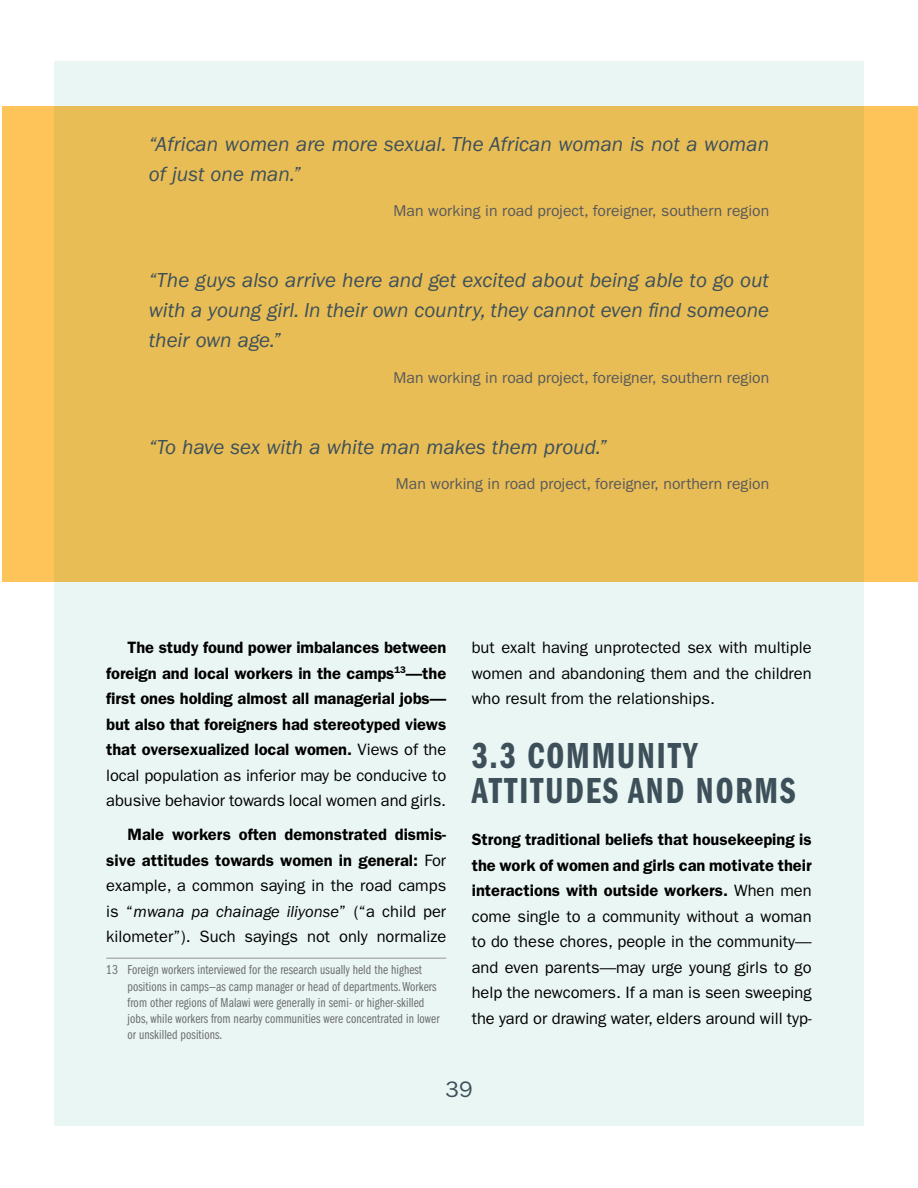
<style>
.page{position:relative;width:918px;height:1188px;background:#fff}
.page>*{position:absolute;margin:0;border:0;box-sizing:border-box;transform-origin:0 0}
.t1{font:37.5px/34.5px "ITC Franklin Gothic Std Dm Cp";letter-spacing:.05em;color:#3d505a}
.t2{font:22.5px "ITC Franklin Gothic Std";color:#3d505a}
.t3{font:italic 21px/30px "ITC Franklin Gothic Std";color:#3d505a}
.t4{font:16.5px/25.5px "ITC Franklin Gothic Std";color:#000;text-align:justify}
.t5{font:600 16.5px/25.5px "ITC Franklin Gothic Std";letter-spacing:-.005em;color:#000;text-align:justify}
.t6{font:15.75px "ITC Franklin Gothic Std";color:#58595b}
.t7{font:13.5px/16.2px "ITC Franklin Gothic Std Bk Cp";letter-spacing:.005em;color:#6d6e71}
.s1{font-weight:400}
.s2{font-weight:600}
.s3{font-style:italic}
</style>
<div class="page">
<div style="left:54px;top:62px;width:810px;height:1064px;background:#eaf6f3"></div>
<hr style="left:106px;top:958px;width:340px;height:1px;background:#939598">
<svg style="left:3px;top:106px;width:915px;height:476px;background:#ebbd55"></svg>
<p class="t3" style="left:149px;top:129px;width:622px">“African women are more sexual. The African woman is not a woman of just one man.”</p>
<p class="t6" style="left:394px;top:202px;width:377px">Man working in road project, foreigner, southern region</p>
<p class="t3" style="left:149px;top:266px;width:622px;text-align:justify">“The guys also arrive here and get excited about being able to go out with a young girl. In their own country, they cannot even find someone their own age.”</p>
<p class="t6" style="left:394px;top:369px;width:377px">Man working in road project, foreigner, southern region</p>
<p class="t3" style="left:149px;top:432px;width:460px">“To have sex with a white man makes them proud.”</p>
<p class="t6" style="left:396px;top:475px;width:375px">Man working in road project, foreigner, northern region</p>
<p class="t5" style="left:106px;top:635px;width:341px;text-indent:21px">The study found power imbalances between foreign and local workers in the camps<sup>13</sup>—the first ones holding almost all managerial jobs— but also that foreigners had stereotyped views that oversexualized local women. <span class="s1">Views of the local population as inferior may be conducive to abusive behavior towards local women and girls.</span></p>
<p class="t4" style="left:106px;top:822px;width:341px;text-indent:21px"><span class="s2">Male workers often demonstrated dismis&shy;sive attitudes towards women in general:</span> For example, a common saying in the road camps is “<span class="s3">mwana pa chainage iliyonse</span>” (“a child per kilometer”). Such sayings not only normalize</p>
<p class="t7" style="left:128px;top:962px;width:314px;text-indent:-21px">13 Foreign workers interviewed for the research usually held the highest positions in camps—as camp manager or head of departments. Workers from other regions of Malawi were generally in semi- or higher-skilled jobs, while workers from nearby communities were concentrated in lower or unskilled positions.</p>
<p class="t4" style="left:472px;top:635px;width:341px">but exalt having unprotected sex with multiple women and abandoning them and the children who result from the relationships.</p>
<h1 class="t1" style="left:472px;top:739px;width:325px">3.3 COMMUNITY<br>ATTITUDES AND NORMS</h1>
<p class="t4" style="left:472px;top:827px;width:341px"><span class="s2">Strong traditional beliefs that housekeeping is the work of women and girls can motivate their interactions with outside workers.</span> When men come single to a community without a woman to do these chores, people in the community— and even parents—may urge young girls to go help the newcomers. If a man is seen sweeping the yard or drawing water, elders around will typ-</p>
<h2 class="t2" style="left:446px;top:1077px;width:28px">39</h2>
</div>
